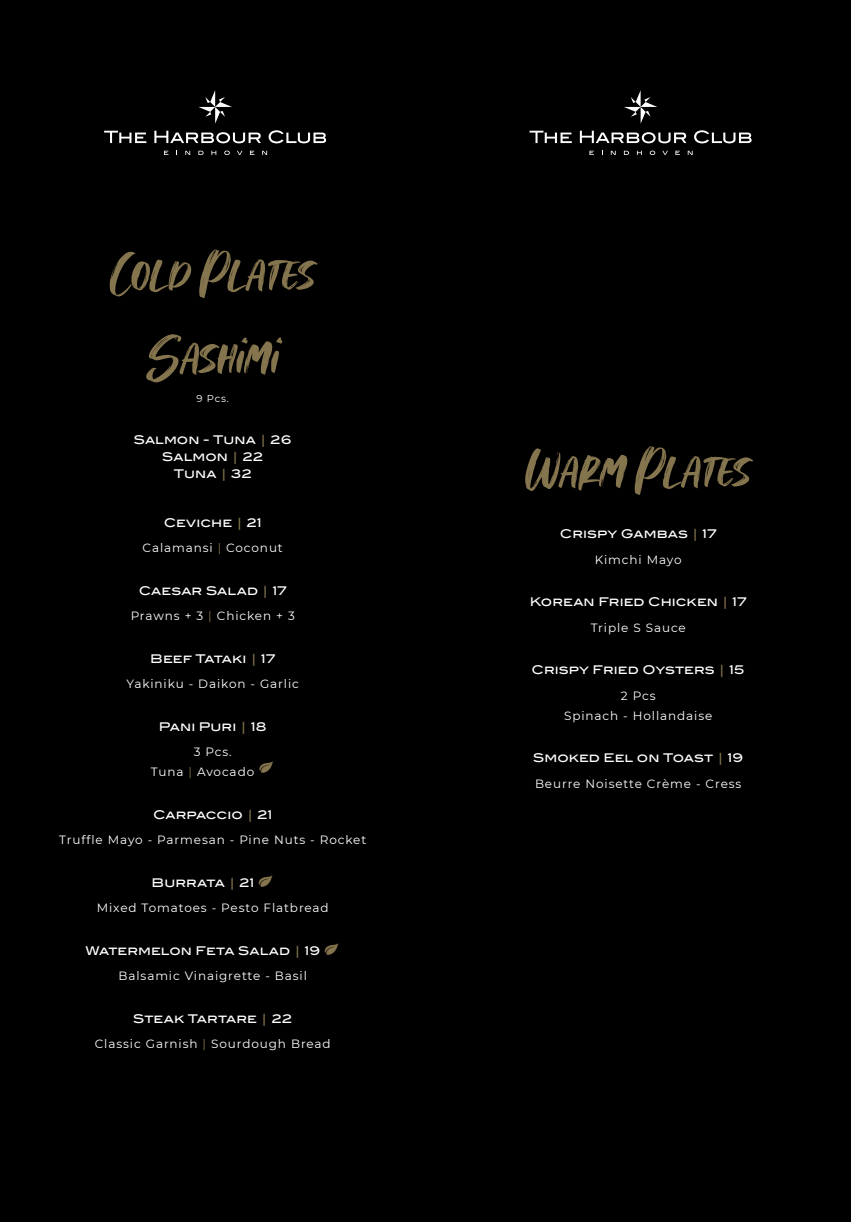
<style>
.page{position:relative;width:851px;height:1222px;background:#fff}
.page>*{position:absolute;margin:0;border:0;box-sizing:border-box;transform-origin:0 0}
.t1{font:57px/83.3px "Perfect Moment Script";color:#85754e;text-align:center}
.t2{font:12px/19.8px "Montserrat";letter-spacing:.075em;color:#fff;text-align:center}
.t3{font:12px/17px "Blair ITC Std";letter-spacing:.005em;color:#fff;text-align:center}
.t4{font:10px "Montserrat";color:#fff}
.s1{color:#85754e}
.s2{font-family:"Leafs";font-size:18px;color:#85754e}
</style>
<div class="page">
<div style="left:0;top:0;width:850px;height:1222px;background:#000"></div>
<svg style="left:624px;top:90px;width:33px;height:34px"></svg>
<svg style="left:529px;top:131px;width:42px;height:12px"></svg>
<svg style="left:579px;top:131px;width:107px;height:12px"></svg>
<svg style="left:694px;top:130px;width:57px;height:13px"></svg>
<svg style="left:589px;top:151px;width:5px;height:4px"></svg>
<svg style="left:610px;top:151px;width:5px;height:4px"></svg>
<svg style="left:623px;top:151px;width:6px;height:4px"></svg>
<svg style="left:636px;top:151px;width:5px;height:4px"></svg>
<svg style="left:649px;top:151px;width:6px;height:4px"></svg>
<svg style="left:662px;top:151px;width:5px;height:4px"></svg>
<svg style="left:675px;top:151px;width:4px;height:4px"></svg>
<svg style="left:687px;top:151px;width:5px;height:4px"></svg>
<svg style="left:199px;top:90px;width:33px;height:34px"></svg>
<svg style="left:104px;top:131px;width:42px;height:12px"></svg>
<svg style="left:154px;top:131px;width:107px;height:12px"></svg>
<svg style="left:268px;top:130px;width:58px;height:13px"></svg>
<svg style="left:164px;top:151px;width:4px;height:4px"></svg>
<svg style="left:185px;top:151px;width:5px;height:4px"></svg>
<svg style="left:198px;top:151px;width:5px;height:4px"></svg>
<svg style="left:211px;top:151px;width:5px;height:4px"></svg>
<svg style="left:224px;top:151px;width:6px;height:4px"></svg>
<svg style="left:237px;top:151px;width:5px;height:4px"></svg>
<svg style="left:250px;top:151px;width:4px;height:4px"></svg>
<svg style="left:262px;top:151px;width:5px;height:4px"></svg>
<h1 class="t1" style="left:110px;top:230px;width:206px">Cold Plates<br>Sashimi</h1>
<p class="t4" style="left:197px;top:394px;width:34px">9 Pcs.</p>
<p class="t3" style="left:134px;top:433px;width:159px">Salmon - Tuna <span class="s1">|</span> 26<br>Salmon <span class="s1">|</span> 22<br>Tuna <span class="s1">|</span> 32</p>
<p class="t3" style="left:164px;top:515px;width:100px">Ceviche <span class="s1">|</span> 21</p>
<p class="t2" style="left:143px;top:539px;width:142px">Calamansi <span class="s1">|</span> Coconut</p>
<p class="t3" style="left:139px;top:583px;width:149px">Caesar Salad <span class="s1">|</span> 17</p>
<p class="t2" style="left:131px;top:607px;width:165px">Prawns + 3 <span class="s1">|</span> Chicken + 3</p>
<p class="t3" style="left:150px;top:651px;width:126px">Beef Tataki <span class="s1">|</span> 17</p>
<p class="t2" style="left:127px;top:675px;width:174px">Yakiniku - Daikon - Garlic</p>
<p class="t3" style="left:159px;top:719px;width:109px">Pani Puri <span class="s1">|</span> 18</p>
<p class="t2" style="left:151px;top:743px;width:125px">3 Pcs.<br>Tuna <span class="s1">|</span> Avocado <sup>M</sup></p>
<p class="t3" style="left:153px;top:807px;width:121px">Carpaccio <span class="s1">|</span> 21</p>
<p class="t2" style="left:59px;top:831px;width:308px">Truffle Mayo - Parmesan - Pine Nuts - Rocket</p>
<p class="t3" style="left:152px;top:875px;width:124px">Burrata <span class="s1">|</span> 21 <span class="s2">M</span></p>
<p class="t2" style="left:97px;top:899px;width:233px">Mixed Tomatoes - Pesto Flatbread</p>
<p class="t3" style="left:85px;top:943px;width:256px">Watermelon Feta Salad <span class="s1">|</span> 19 <span class="s2">M</span></p>
<p class="t2" style="left:118px;top:967px;width:190px">Balsamic Vinaigrette - Basil</p>
<p class="t3" style="left:133px;top:1011px;width:160px">Steak Tartare <span class="s1">|</span> 22</p>
<p class="t2" style="left:95px;top:1035px;width:237px">Classic Garnish <span class="s1">|</span> Sourdough Bread</p>
<h1 class="t1" style="left:525px;top:427px;width:226px">Warm Plates</h1>
<p class="t3" style="left:560px;top:526px;width:158px">Crispy Gambas <span class="s1">|</span> 17</p>
<p class="t2" style="left:594px;top:550px;width:88px">Kimchi Mayo</p>
<p class="t3" style="left:530px;top:594px;width:218px">Korean Fried Chicken <span class="s1">|</span> 17</p>
<p class="t2" style="left:590px;top:618px;width:97px">Triple S Sauce</p>
<p class="t3" style="left:531px;top:662px;width:215px">Crispy Fried Oysters <span class="s1">|</span> 15</p>
<p class="t2" style="left:564px;top:686px;width:150px">2 Pcs<br>Spinach - Hollandaise</p>
<p class="t3" style="left:533px;top:750px;width:212px">Smoked Eel on Toast <span class="s1">|</span> 19</p>
<p class="t2" style="left:535px;top:774px;width:208px">Beurre Noisette Crème - Cress</p>
</div>
